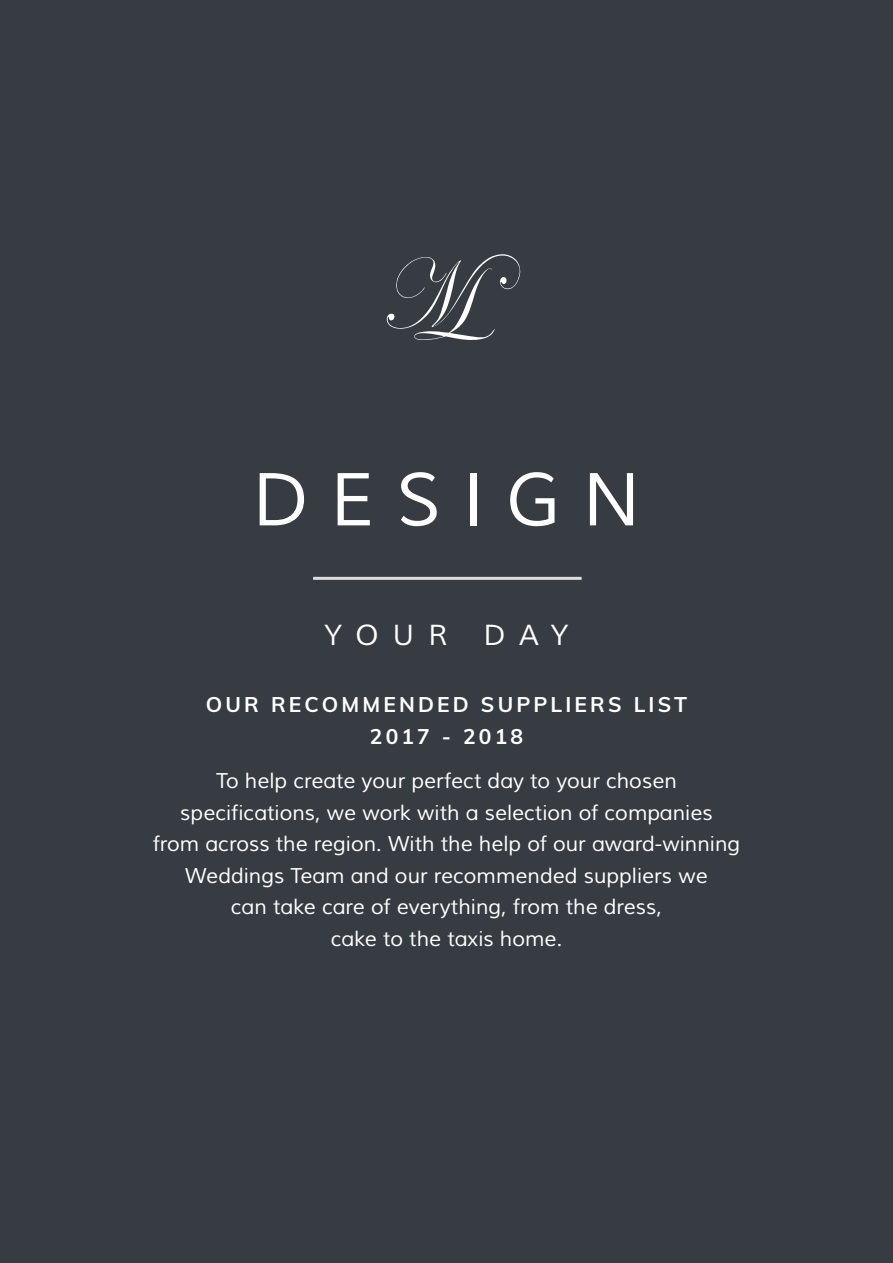
<style>
.page{position:relative;width:893px;height:1263px;background:#363c42}
.page>*{position:absolute;margin:0;border:0;box-sizing:border-box;transform-origin:0 0}
.t1{font:73.5px "Muli";letter-spacing:.3em;color:#fff}
.t2{font:28.5px "Muli";letter-spacing:.485em;color:#fff}
.t3{font:21px/31.5px "Muli";color:#fff;text-align:center}
.t4{font:700 21px/31.5px "Muli";letter-spacing:.15em;color:#fff;text-align:center}
</style>
<div class="page">
<svg style="left:386px;top:254px;width:134px;height:86px"></svg>
<hr style="left:313px;top:577px;width:269px;height:3px;background:#dddede">
<h1 class="t1" style="left:253px;top:457px;width:389px">DESIGN</h1>
<h2 class="t2" style="left:324px;top:618px;width:125px">YOUR</h2>
<h2 class="t2" style="left:484px;top:618px;width:86px">DAY</h2>
<p class="t4" style="left:206px;top:688px;width:483px">OUR RECOMMENDED SUPPLIERS LIST<br>2017 - 2018</p>
<p class="t3" style="left:153px;top:765px;width:589px">To help create your perfect day to your chosen specifications, we work with a selection of companies<br>from across the region. With the help of our award-winning Weddings Team and our recommended suppliers we<br>can take care of everything, from the dress,<br>cake to the taxis home.</p>
</div>
